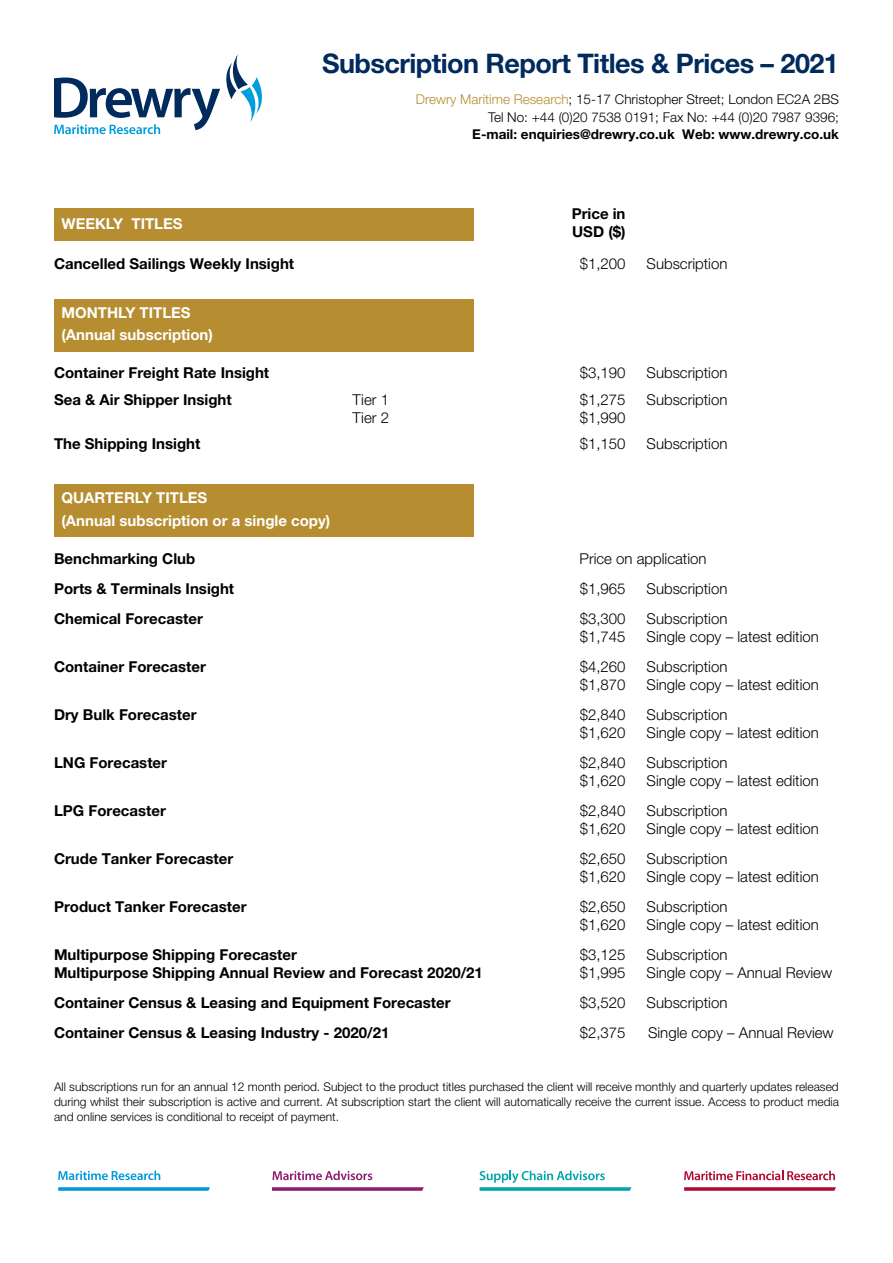
<style>
.page{position:relative;width:893px;height:1263px;background:#fff}
.page>*{position:absolute;margin:0;border:0;box-sizing:border-box;transform-origin:0 0}
.t1{font:700 27px "Helvetica Neue LT Std";letter-spacing:-.02em;color:#002b5c}
.t2{font:300 15px "Helvetica Neue LT Std";color:#000}
.t3{font:700 15px/18px "Helvetica Neue LT Std";color:#000}
.t4{font:700 15px/22.5px "Helvetica Neue LT Std";color:#fff}
.t5{font:300 13.5px/18px "Helvetica Neue LT Std";color:#000;text-align:right}
.t6{font:700 13.5px "Helvetica Neue LT Std";color:#000}
.t7{font:300 12px/15px "Helvetica Neue LT Std";color:#000;text-align:justify}
.s1{color:#b68d30}
</style>
<div class="page">
<div style="left:54px;top:485px;width:419px;height:52px;background:#b68d30"></div>
<div style="left:54px;top:300px;width:419px;height:52px;background:#b68d30"></div>
<svg style="left:54px;top:54px;width:208px;height:80px"></svg>
<svg style="left:684px;top:1187px;width:152px;height:4px"></svg>
<svg style="left:684px;top:1171px;width:151px;height:9px"></svg>
<svg style="left:58px;top:1187px;width:152px;height:4px"></svg>
<svg style="left:58px;top:1170px;width:102px;height:10px"></svg>
<svg style="left:273px;top:1171px;width:99px;height:9px"></svg>
<svg style="left:272px;top:1187px;width:152px;height:4px"></svg>
<svg style="left:480px;top:1170px;width:151px;height:21px"></svg>
<div style="left:54px;top:209px;width:419px;height:32px;background:#b68d30"></div>
<h1 class="t1" style="left:322px;top:47px;width:518px">Subscription Report Titles &amp; Prices – 2021</h1>
<p class="t5" style="left:416px;top:90px;width:425px"><span class="s1">Drewry Maritime Research</span>; 15-17 Christopher Street; London EC2A 2BS<br>Tel No: +44 (0)20 7538 0191; Fax No: +44 (0)20 7987 9396;</p>
<p class="t6" style="left:472px;top:125px;width:368px">E-mail: enquiries@drewry.co.uk Web: www.drewry.co.uk</p>
<p class="t4" style="left:62px;top:212px;width:123px">WEEKLY TITLES</p>
<p class="t3" style="left:572px;top:205px;width:55px">Price in<br>USD ($)</p>
<p class="t3" style="left:54px;top:254px;width:242px">Cancelled Sailings Weekly Insight</p>
<p class="t2" style="left:580px;top:254px;width:47px">$1,200</p>
<p class="t2" style="left:646px;top:254px;width:82px">Subscription</p>
<p class="t4" style="left:62px;top:301px;width:153px">MONTHLY TITLES (Annual subscription)</p>
<p class="t3" style="left:54px;top:364px;width:217px">Container Freight Rate Insight</p>
<p class="t2" style="left:580px;top:364px;width:47px">$3,190</p>
<p class="t2" style="left:646px;top:364px;width:82px">Subscription</p>
<p class="t3" style="left:54px;top:390px;width:179px">Sea &amp; Air Shipper Insight</p>
<p class="t2" style="left:352px;top:390px;width:38px">Tier 1</p>
<p class="t2" style="left:580px;top:390px;width:47px">$1,275</p>
<p class="t2" style="left:646px;top:390px;width:82px">Subscription</p>
<p class="t2" style="left:352px;top:408px;width:38px">Tier 2</p>
<p class="t2" style="left:580px;top:408px;width:47px">$1,990</p>
<p class="t3" style="left:54px;top:435px;width:148px">The Shipping Insight</p>
<p class="t2" style="left:580px;top:435px;width:47px">$1,150</p>
<p class="t2" style="left:646px;top:435px;width:82px">Subscription</p>
<p class="t4" style="left:62px;top:486px;width:270px">QUARTERLY TITLES<br>(Annual subscription or a single copy)</p>
<p class="t3" style="left:54px;top:549px;width:143px">Benchmarking Club</p>
<p class="t2" style="left:580px;top:549px;width:128px">Price on application</p>
<p class="t3" style="left:54px;top:579px;width:182px">Ports &amp; Terminals Insight</p>
<p class="t2" style="left:580px;top:579px;width:47px">$1,965</p>
<p class="t2" style="left:646px;top:579px;width:82px">Subscription</p>
<p class="t3" style="left:54px;top:609px;width:150px">Chemical Forecaster</p>
<p class="t2" style="left:580px;top:609px;width:47px">$3,300</p>
<p class="t2" style="left:646px;top:609px;width:82px">Subscription</p>
<p class="t2" style="left:580px;top:627px;width:47px">$1,745</p>
<p class="t2" style="left:646px;top:627px;width:174px">Single copy – latest edition</p>
<p class="t3" style="left:54px;top:657px;width:153px">Container Forecaster</p>
<p class="t2" style="left:580px;top:657px;width:47px">$4,260</p>
<p class="t2" style="left:646px;top:657px;width:82px">Subscription</p>
<p class="t2" style="left:580px;top:675px;width:47px">$1,870</p>
<p class="t2" style="left:646px;top:675px;width:174px">Single copy – latest edition</p>
<p class="t3" style="left:54px;top:705px;width:144px">Dry Bulk Forecaster</p>
<p class="t2" style="left:580px;top:705px;width:47px">$2,840</p>
<p class="t2" style="left:646px;top:705px;width:82px">Subscription</p>
<p class="t2" style="left:580px;top:723px;width:47px">$1,620</p>
<p class="t2" style="left:646px;top:723px;width:174px">Single copy – latest edition</p>
<p class="t3" style="left:54px;top:753px;width:115px">LNG Forecaster</p>
<p class="t2" style="left:580px;top:753px;width:47px">$2,840</p>
<p class="t2" style="left:646px;top:753px;width:82px">Subscription</p>
<p class="t2" style="left:580px;top:771px;width:47px">$1,620</p>
<p class="t2" style="left:646px;top:771px;width:174px">Single copy – latest edition</p>
<p class="t3" style="left:54px;top:801px;width:113px">LPG Forecaster</p>
<p class="t2" style="left:580px;top:801px;width:47px">$2,840</p>
<p class="t2" style="left:646px;top:801px;width:82px">Subscription</p>
<p class="t2" style="left:580px;top:819px;width:47px">$1,620</p>
<p class="t2" style="left:646px;top:819px;width:174px">Single copy – latest edition</p>
<p class="t3" style="left:54px;top:849px;width:181px">Crude Tanker Forecaster</p>
<p class="t2" style="left:580px;top:849px;width:47px">$2,650</p>
<p class="t2" style="left:646px;top:849px;width:82px">Subscription</p>
<p class="t2" style="left:580px;top:867px;width:47px">$1,620</p>
<p class="t2" style="left:646px;top:867px;width:174px">Single copy – latest edition</p>
<p class="t3" style="left:54px;top:897px;width:194px">Product Tanker Forecaster</p>
<p class="t2" style="left:580px;top:897px;width:47px">$2,650</p>
<p class="t2" style="left:646px;top:897px;width:82px">Subscription</p>
<p class="t2" style="left:580px;top:915px;width:47px">$1,620</p>
<p class="t2" style="left:646px;top:915px;width:174px">Single copy – latest edition</p>
<p class="t3" style="left:54px;top:945px;width:245px">Multipurpose Shipping Forecaster</p>
<p class="t2" style="left:580px;top:945px;width:47px">$3,125</p>
<p class="t2" style="left:646px;top:945px;width:82px">Subscription</p>
<p class="t3" style="left:54px;top:963px;width:430px">Multipurpose Shipping Annual Review and Forecast 2020/21</p>
<p class="t2" style="left:580px;top:963px;width:47px">$1,995</p>
<p class="t2" style="left:646px;top:963px;width:187px">Single copy – Annual Review</p>
<p class="t3" style="left:54px;top:993px;width:398px">Container Census &amp; Leasing and Equipment Forecaster</p>
<p class="t2" style="left:580px;top:993px;width:47px">$3,520</p>
<p class="t2" style="left:646px;top:993px;width:82px">Subscription</p>
<p class="t3" style="left:54px;top:1023px;width:337px">Container Census &amp; Leasing Industry - 2020/21</p>
<p class="t2" style="left:580px;top:1023px;width:47px">$2,375</p>
<p class="t2" style="left:648px;top:1023px;width:187px">Single copy – Annual Review</p>
<p class="t7" style="left:54px;top:1079px;width:786px">All subscriptions run for an annual 12 month period. Subject to the product titles purchased the client will receive monthly and quarterly updates released during whilst their subscription is active and current. At subscription start the client will automatically receive the current issue. Access to product media and online services is conditional to receipt of payment.</p>
</div>
